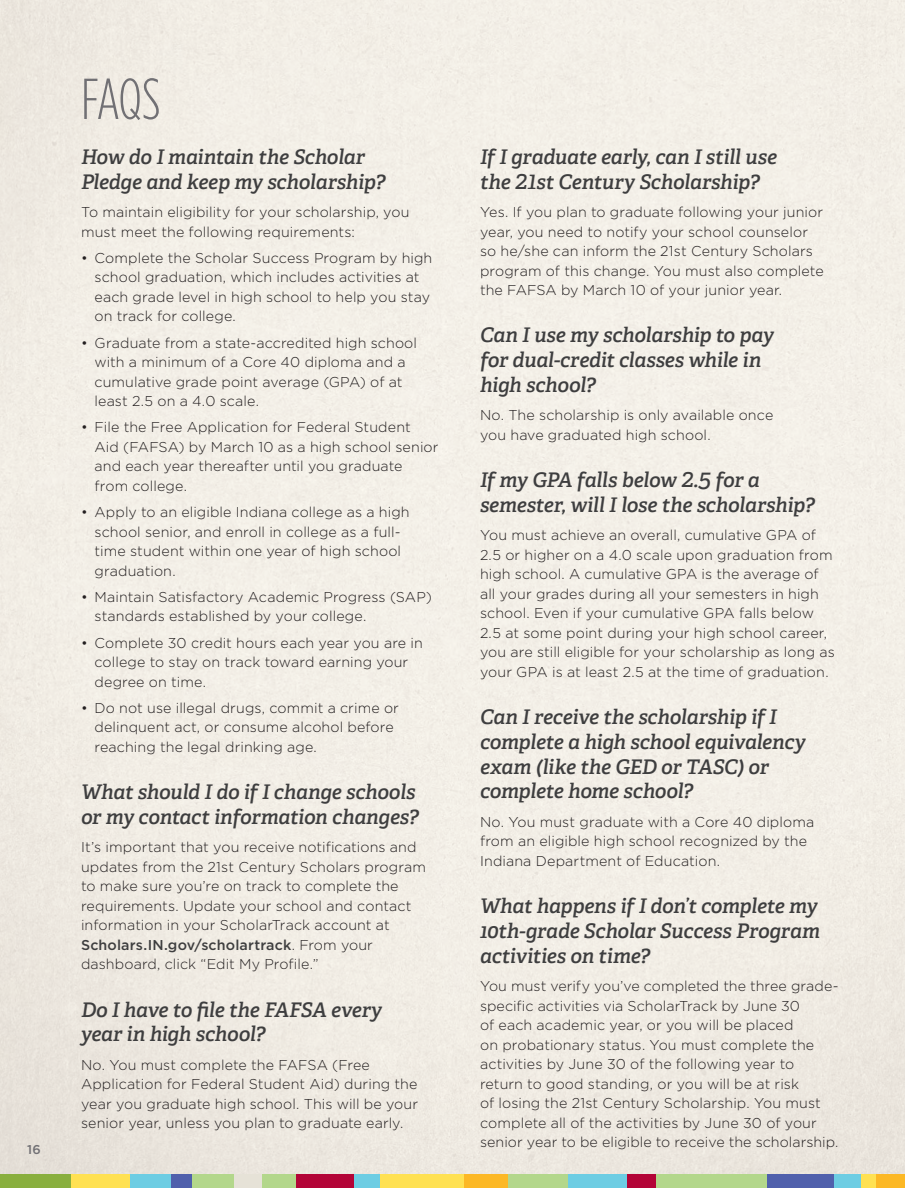
<style>
.page{position:relative;width:905px;height:1188px;background:#fff}
.page>*{position:absolute;margin:0;border:0;box-sizing:border-box;transform-origin:0 0}
.t1{font:300 condensed 57.6px "Gotham HTF";color:#717074}
.t2{font:italic 600 20.25px/24.8px "Adelle";letter-spacing:-.015em;color:#3e3e3f}
.t3{font:300 14.25px/19.5px "Gotham HTF";letter-spacing:.005em;color:#231f20}
.t4{font:500 12.75px "Gotham HTF";color:#717074}
.s1{font-weight:500;color:#3e3e3f}
.s2{font-weight:400;font-size:25.5px}
</style>
<div class="page">
<div style="left:873px;top:1174px;width:31px;height:14px;background:#fcb825"></div>
<div style="left:858px;top:1174px;width:18px;height:14px;background:#ffe152"></div>
<div style="left:833px;top:1174px;width:28px;height:14px;background:#6dcde3"></div>
<div style="left:766px;top:1174px;width:67px;height:14px;background:#5060ac"></div>
<div style="left:652px;top:1174px;width:114px;height:14px;background:#b3d78b"></div>
<div style="left:626px;top:1174px;width:30px;height:14px;background:#b30437"></div>
<div style="left:565px;top:1174px;width:61px;height:14px;background:#6dcde3"></div>
<div style="left:506px;top:1174px;width:61px;height:14px;background:#b3d78b"></div>
<div style="left:446px;top:1174px;width:61px;height:14px;background:#fcb825"></div>
<div style="left:169px;top:1174px;width:25px;height:14px;background:#5060ac"></div>
<div style="left:128px;top:1174px;width:43px;height:14px;background:#6dcde3"></div>
<div style="left:69px;top:1174px;width:61px;height:14px;background:#ffe152"></div>
<div style="left:0;top:1174px;width:70px;height:14px;background:#89af3e"></div>
<div style="left:377px;top:1174px;width:86px;height:14px;background:#ffe152"></div>
<div style="left:352px;top:1174px;width:28px;height:14px;background:#6dcde3"></div>
<div style="left:295px;top:1174px;width:59px;height:14px;background:#b30437"></div>
<div style="left:192px;top:1174px;width:104px;height:14px;background:#b3d78b"></div>
<div style="left:234px;top:1174px;width:28px;height:14px;background:#e6e2d7"></div>
<p class="t4" style="left:27px;top:1144px;width:15px">16</p>
<h1 class="t1" style="left:81px;top:65px;width:81px">FAQS</h1>
<h2 class="t2" style="left:81px;top:146px;width:305px">How do I maintain the Scholar<br>Pledge and keep my scholarship?</h2>
<p class="t3" style="left:81px;top:203px;width:330px">To maintain eligibility for your scholarship, you must meet the following requirements:</p>
<p class="t3" style="left:94px;top:249px;width:339px;text-indent:-13px">• Complete the Scholar Success Program by high school graduation, which includes activities at each grade level in high school to help you stay on track for college.</p>
<p class="t3" style="left:94px;top:333px;width:324px;text-indent:-13px">• Graduate from a state-accredited high school with a minimum of a Core 40 diploma and a cumulative grade point average (GPA) of at least 2.5 on a 4.0 scale.</p>
<p class="t3" style="left:94px;top:418px;width:345px;text-indent:-13px">• File the Free Application for Federal Student Aid (FAFSA) by March 10 as a high school senior and each year thereafter until you graduate from college.</p>
<p class="t3" style="left:94px;top:503px;width:316px;text-indent:-13px">• Apply to an eligible Indiana college as a high school senior, and enroll in college as a full&shy;time student within one year of high school graduation.</p>
<p class="t3" style="left:94px;top:588px;width:339px;text-indent:-13px">• Maintain Satisfactory Academic Progress (SAP) standards established by your college.</p>
<p class="t3" style="left:94px;top:633px;width:330px;text-indent:-13px">• Complete 30 credit hours each year you are in college to stay on track toward earning your degree on time.</p>
<p class="t3" style="left:94px;top:699px;width:306px;text-indent:-13px">• Do not use illegal drugs, commit a crime or delinquent act, or consume alcohol before reaching the legal drinking age.</p>
<h2 class="t2" style="left:81px;top:781px;width:339px">What should I do if I change schools or my contact information changes?</h2>
<p class="t3" style="left:81px;top:838px;width:346px">It’s important that you receive notifications and updates from the 21st Century Scholars program to make sure you’re on track to complete the requirements. Update your school and contact information in your ScholarTrack account at <span class="s1">Scholars.IN.gov/scholartrack</span>. From your dashboard, click “Edit My Profile.”</p>
<h2 class="t2" style="left:81px;top:997px;width:303px">Do I have to file the FAFSA every year in high school?</h2>
<p class="t3" style="left:81px;top:1056px;width:338px">No. You must complete the FAFSA (Free Application for Federal Student Aid) during the year you graduate high school. This will be your senior year, unless you plan to graduate early.</p>
<h2 class="t2" style="left:480px;top:146px;width:298px">If I graduate early, can I still use the <span class="s2">21</span>st Century Scholarship?</h2>
<p class="t3" style="left:480px;top:203px;width:345px">Yes. If you plan to graduate following your junior year, you need to notify your school counselor so he/she can inform the 21st Century Scholars program of this change. You must also complete the FAFSA by March 10 of your junior year.</p>
<h2 class="t2" style="left:480px;top:325px;width:295px">Can I use my scholarship to pay for dual-credit classes while in high school?</h2>
<p class="t3" style="left:480px;top:406px;width:295px">No. The scholarship is only available once you have graduated high school.</p>
<h2 class="t2" style="left:480px;top:469px;width:336px">If my GPA falls below <span class="s2">2</span>.<span class="s2">5</span> for a semester, will I lose the scholarship?</h2>
<p class="t3" style="left:480px;top:526px;width:356px">You must achieve an overall, cumulative GPA of 2.5 or higher on a 4.0 scale upon graduation from high school. A cumulative GPA is the average of all your grades during all your semesters in high school. Even if your cumulative GPA falls below 2.5 at some point during your high school career, you are still eligible for your scholarship as long as your GPA is at least 2.5 at the time of graduation.</p>
<h2 class="t2" style="left:480px;top:706px;width:327px">Can I receive the scholarship if I complete a high school equivalency exam (like the GED or TASC) or complete home school?</h2>
<p class="t3" style="left:480px;top:813px;width:336px">No. You must graduate with a Core 40 diploma from an eligible high school recognized by the<br>Indiana Department of Education.</p>
<h2 class="t2" style="left:480px;top:895px;width:341px;text-align:justify">What happens if I don’t complete my 10th-grade Scholar Success Program activities on time?</h2>
<p class="t3" style="left:480px;top:977px;width:360px">You must verify you’ve completed the three grade&shy;specific activities via ScholarTrack by June 30<br>of each academic year, or you will be placed<br>on probationary status. You must complete the activities by June 30 of the following year to return to good standing, or you will be at risk<br>of losing the 21st Century Scholarship. You must complete all of the activities by June 30 of your senior year to be eligible to receive the scholarship.</p>
</div>
